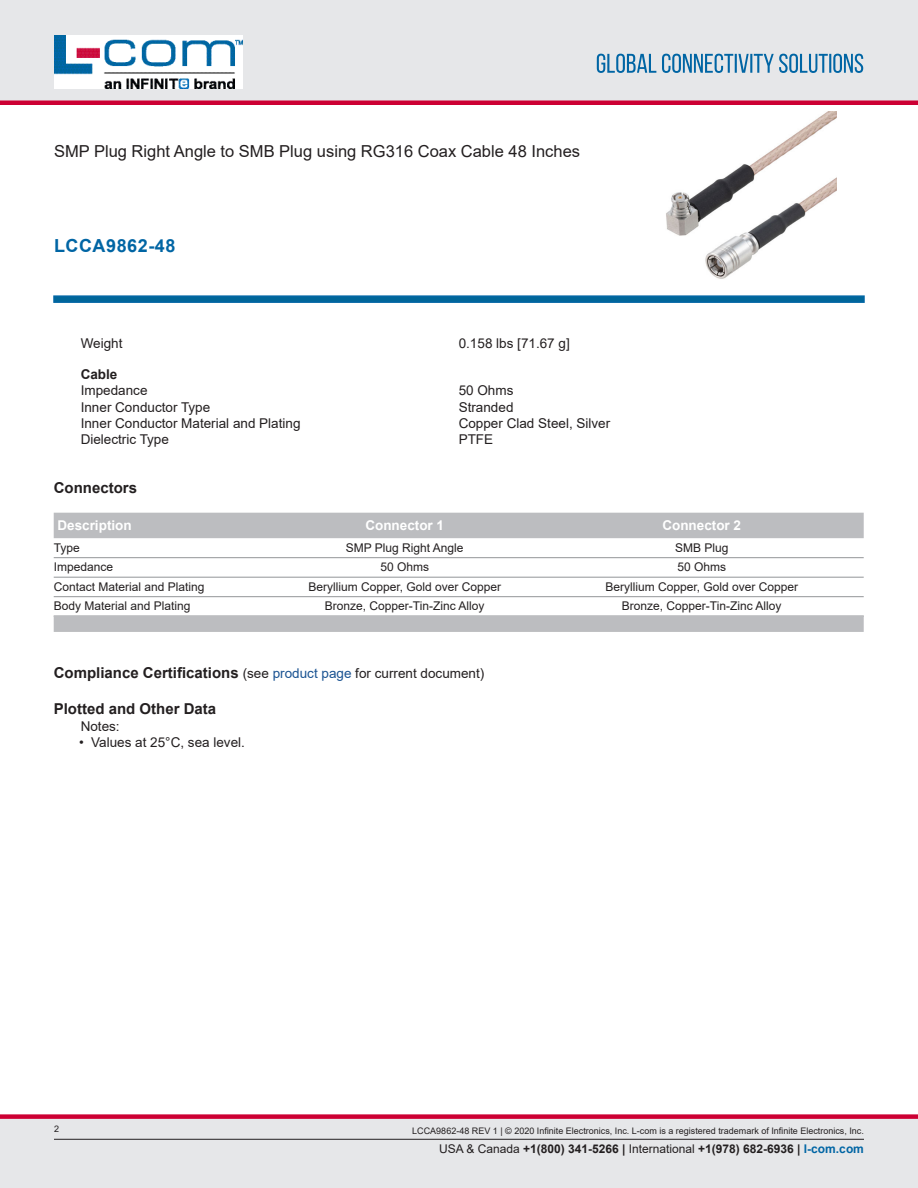
<style>
.page{position:relative;width:918px;height:1188px;background:#fff}
.page>*{position:absolute;margin:0;border:0;box-sizing:border-box;transform-origin:0 0}
.t1{font:700 18px "Arial";letter-spacing:.03em;color:#0065a4}
.t2{font:16.5px "Arial";color:#231f20}
.t3{font:700 15px "Arial";color:#231f20}
.t4{font:13.5px "Arial";color:#231f20}
.t5{font:700 13.5px "Arial";color:#fff}
.t6{font:700 13.5px "Arial";color:#231f20}
.t7{font:12px "Arial";color:#231f20}
.t8{font:700 12px "Arial";color:#231f20}
.t9{font:9px "Arial";color:#231f20}
.s1{font-weight:400;font-size:13.5px}
.s2{font-weight:400;font-size:13.5px;color:#1a5392}
.s3{font-weight:400}
.s4{color:#0065a4}
</style>
<div class="page">
<svg style="left:53px;top:295px;width:812px;height:8px;background:#0f6ea3"></svg>
<img style="left:666px;top:111px;width:170px;height:168px">
<div style="left:54px;top:513px;width:810px;height:25px;background:#bcbdc0"></div>
<hr style="left:54px;top:557px;width:810px;height:1px;background:#939598">
<hr style="left:54px;top:577px;width:810px;height:1px;background:#939598">
<hr style="left:54px;top:596px;width:810px;height:1px;background:#939598">
<div style="left:54px;top:615px;width:810px;height:17px;background:#bcbdc0"></div>
<div style="left:0;top:0;width:918px;height:102px;background:#e6e7e9"></div>
<div style="left:0;top:100px;width:918px;height:5px;background:#c03"></div>
<div style="left:0;top:1119px;width:918px;height:69px;background:#e6e7e9"></div>
<div style="left:0;top:1114px;width:918px;height:5px;background:#c03"></div>
<hr style="left:54px;top:1139px;width:810px;height:1px;background:#231f20">
<svg style="left:597px;top:54px;width:266px;height:19px"></svg>
<h2 class="t2" style="left:54px;top:140px;width:528px">SMP Plug Right Angle to SMB Plug using RG316 Coax Cable 48 Inches</h2>
<h1 class="t1" style="left:54px;top:233px;width:123px">LCCA9862-48</h1>
<p class="t4" style="left:81px;top:334px;width:43px">Weight</p>
<p class="t4" style="left:459px;top:334px;width:113px">0.158 lbs [71.67 g]</p>
<p class="t6" style="left:81px;top:365px;width:38px">Cable</p>
<p class="t4" style="left:81px;top:381px;width:68px">Impedance</p>
<p class="t4" style="left:459px;top:381px;width:56px">50 Ohms</p>
<p class="t4" style="left:81px;top:398px;width:131px">Inner Conductor Type</p>
<p class="t4" style="left:459px;top:398px;width:56px">Stranded</p>
<p class="t4" style="left:81px;top:414px;width:221px">Inner Conductor Material and Plating</p>
<p class="t4" style="left:459px;top:414px;width:153px">Copper Clad Steel, Silver</p>
<p class="t4" style="left:81px;top:430px;width:90px">Dielectric Type</p>
<p class="t4" style="left:459px;top:430px;width:36px">PTFE</p>
<p class="t3" style="left:54px;top:477px;width:85px">Connectors</p>
<p class="t5" style="left:57px;top:516px;width:76px">Description</p>
<p class="t5" style="left:365px;top:516px;width:80px">Connector 1</p>
<p class="t5" style="left:662px;top:516px;width:80px">Connector 2</p>
<p class="t7" style="left:54px;top:539px;width:28px">Type</p>
<p class="t7" style="left:346px;top:539px;width:119px">SMP Plug Right Angle</p>
<p class="t7" style="left:675px;top:539px;width:55px">SMB Plug</p>
<p class="t7" style="left:54px;top:559px;width:61px">Impedance</p>
<p class="t7" style="left:380px;top:559px;width:50px">50 Ohms</p>
<p class="t7" style="left:677px;top:559px;width:50px">50 Ohms</p>
<p class="t7" style="left:54px;top:578px;width:152px">Contact Material and Plating</p>
<p class="t7" style="left:308px;top:578px;width:194px">Beryllium Copper, Gold over Copper</p>
<p class="t7" style="left:605px;top:578px;width:194px">Beryllium Copper, Gold over Copper</p>
<p class="t7" style="left:54px;top:598px;width:138px">Body Material and Plating</p>
<p class="t7" style="left:325px;top:598px;width:161px">Bronze, Copper-Tin-Zinc Alloy</p>
<p class="t7" style="left:622px;top:598px;width:161px">Bronze, Copper-Tin-Zinc Alloy</p>
<p class="t3" style="left:54px;top:663px;width:432px">Compliance Certifications <span class="s1">(see</span> <span class="s2">product page</span> <span class="s1">for current document)</span></p>
<p class="t3" style="left:54px;top:699px;width:164px">Plotted and Other Data</p>
<p class="t4" style="left:81px;top:717px;width:41px">Notes:</p>
<p class="t4" style="left:79px;top:733px;width:167px">• Values at 25°C, sea level.</p>
<p class="t9" style="left:54px;top:1123px;width:7px">2</p>
<p class="t9" style="left:412px;top:1125px;width:453px">LCCA9862-48 REV 1 | © 2020 Infinite Electronics, Inc. L-com is a registered trademark of Infinite Electronics, Inc.</p>
<p class="t8" style="left:439px;top:1140px;width:426px"><span class="s3">USA &amp; Canada</span> +1(800) 341-5266 | <span class="s3">International</span> +1(978) 682-6936 | <span class="s4">l-com.com</span></p>
</div>
